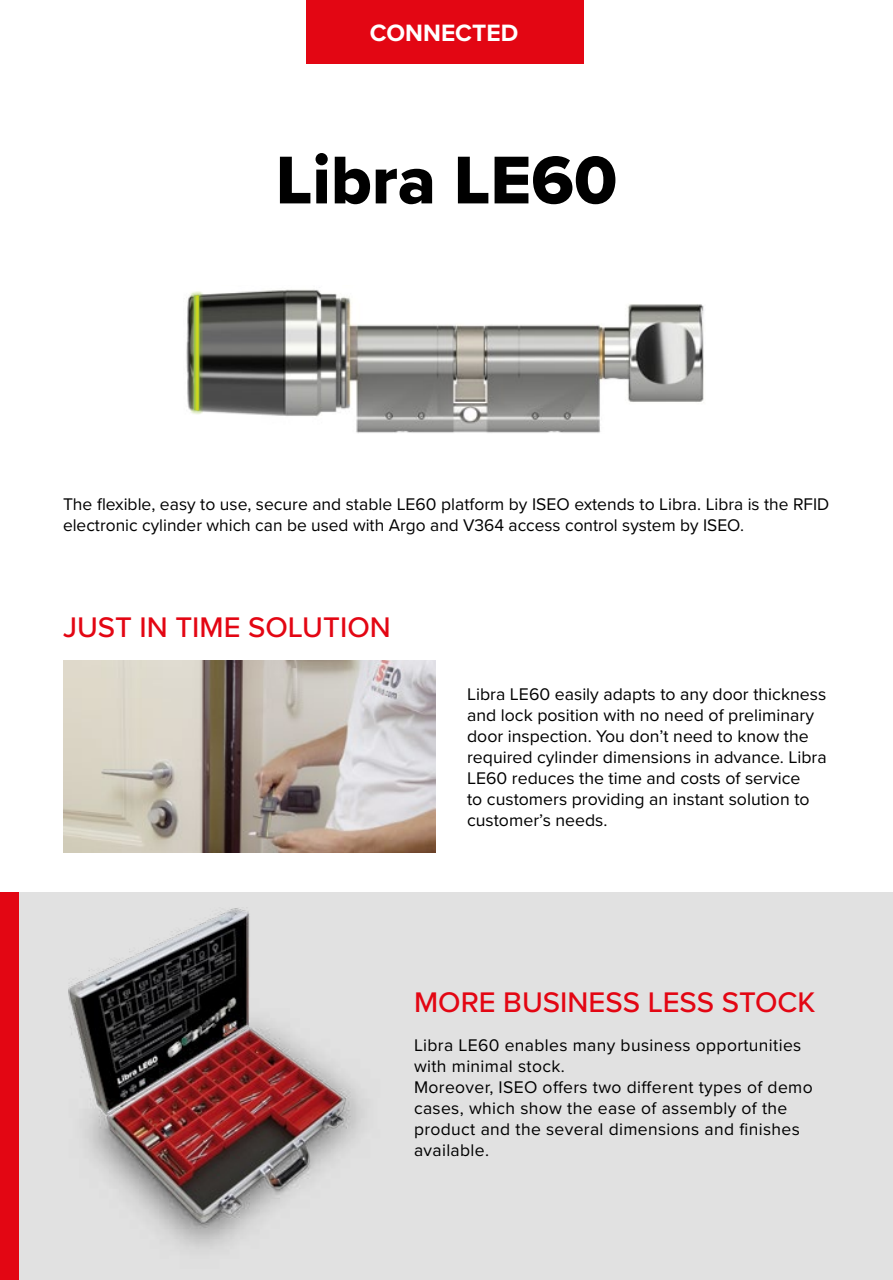
<style>
.page{position:relative;width:893px;height:1280px;background:#fff}
.page>*{position:absolute;margin:0;border:0;box-sizing:border-box;transform-origin:0 0}
.t1{font:70px "Proxima Nova Extrabld";color:#000}
.t2{font:500 29.4px "Proxima Nova";color:#e30613}
.t3{font:700 24.5px "Proxima Nova";color:#fff}
.t4{font:17.5px/21px "Proxima Nova";color:#000}
.t5{font:17.5px/21px "Proxima Nova";letter-spacing:.02em;color:#000}
</style>
<div class="page">
<hr style="left:892px;top:0;width:1px;height:470px;background:#979696">
<div style="left:0;top:892px;width:893px;height:388px;background:#e1e1e1"></div>
<div style="left:0;top:892px;width:19px;height:388px;background:#e30613"></div>
<img style="left:63px;top:660px;width:372px;height:192px">
<img style="left:68px;top:908px;width:296px;height:341px">
<img style="left:186px;top:289px;width:518px;height:144px">
<div style="left:190px;top:291px;width:13px;height:123px;background:#8ab824;opacity:.88"></div>
<svg style="left:194px;top:295px;width:5px;height:116px"></svg>
<div style="left:306px;top:0;width:278px;height:63px;background:#e30613"></div>
<h3 class="t3" style="left:370px;top:14px;width:150px">CONNECTED</h3>
<h1 class="t1" style="left:276px;top:128px;width:343px">Libra LE60</h1>
<p class="t4" style="left:63px;top:493px;width:768px">The flexible, easy to use, secure and stable LE60 platform by ISEO extends to Libra. Libra is the RFID electronic cylinder which can be used with Argo and V364 access control system by ISEO.</p>
<h2 class="t2" style="left:63px;top:606px;width:329px">JUST IN TIME SOLUTION</h2>
<p class="t4" style="left:467px;top:683px;width:361px">Libra LE60 easily adapts to any door thickness and lock position with no need of preliminary door inspection. You don’t need to know the required cylinder dimensions in advance. Libra LE60 reduces the time and costs of service<br>to customers providing an instant solution to customer’s needs.</p>
<h2 class="t2" style="left:414px;top:980px;width:403px">MORE BUSINESS LESS STOCK</h2>
<p class="t5" style="left:414px;top:1033px;width:400px">Libra LE60 enables many business opportunities with minimal stock.<br>Moreover, ISEO offers two different types of demo cases, which show the ease of assembly of the product and the several dimensions and finishes available.</p>
</div>
